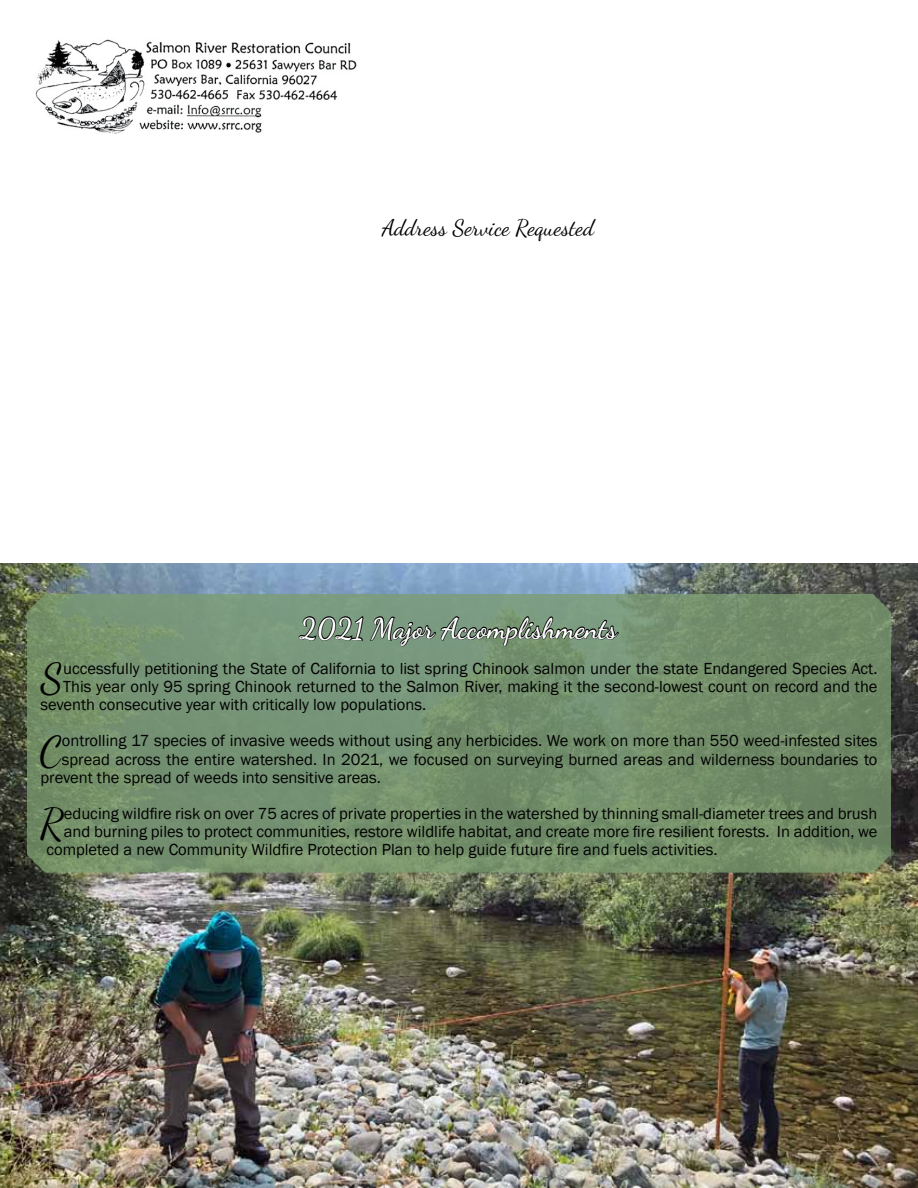
<style>
.page{position:relative;width:918px;height:1188px;background:#fff}
.page>*{position:absolute;margin:0;border:0;box-sizing:border-box;transform-origin:0 0}
.t1{font:41.7px "Dancing Script";color:#000}
.t2{font:700 28.5px "Dancing Script";color:#fff}
.t3{font:22.5px "Dancing Script";color:#000}
.t4{font:16.5px "Franklin Gothic";color:#000}
</style>
<div class="page">
<img style="left:0;top:564px;width:918px;height:624px">
<img style="left:35px;top:39px;width:322px;height:95px">
<svg style="left:27px;top:594px;width:864px;height:279px;background:#74906e"></svg>
<svg style="left:298px;top:614px;width:322px;height:33px;background:#59715c"></svg>
<h3 class="t3" style="left:382px;top:214px;width:213px">Address Service Requested</h3>
<h2 class="t2" style="left:300px;top:610px;width:319px">2021 Major Accomplishments</h2>
<h1 class="t1" style="left:41px;top:654px;width:24px">S</h1>
<p class="t4" style="left:63px;top:658px;width:816px">uccessfully petitioning the State of California to list spring Chinook salmon under the state Endangered Species Act.</p>
<p class="t4" style="left:63px;top:676px;width:816px">This year only 95 spring Chinook returned to the Salmon River, making it the second-lowest count on record and the</p>
<p class="t4" style="left:41px;top:694px;width:387px">seventh consecutive year with critically low populations.</p>
<h1 class="t1" style="left:40px;top:726px;width:24px">C</h1>
<p class="t4" style="left:62px;top:731px;width:817px">ontrolling 17 species of invasive weeds without using any herbicides. We work on more than 550 weed-infested sites</p>
<p class="t4" style="left:62px;top:749px;width:817px">spread across the entire watershed. In 2021, we focused on surveying burned areas and wilderness boundaries to</p>
<p class="t4" style="left:41px;top:767px;width:342px">prevent the spread of weeds into sensitive areas.</p>
<h1 class="t1" style="left:40px;top:799px;width:26px">R</h1>
<p class="t4" style="left:64px;top:803px;width:815px">educing wildfire risk on over 75 acres of private properties in the watershed by thinning small-diameter trees and brush</p>
<p class="t4" style="left:64px;top:821px;width:815px">and burning piles to protect communities, restore wildlife habitat, and create more fire resilient forests. In addition, we</p>
<p class="t4" style="left:47px;top:840px;width:673px">completed a new Community Wildfire Protection Plan to help guide future fire and fuels activities.</p>
</div>
